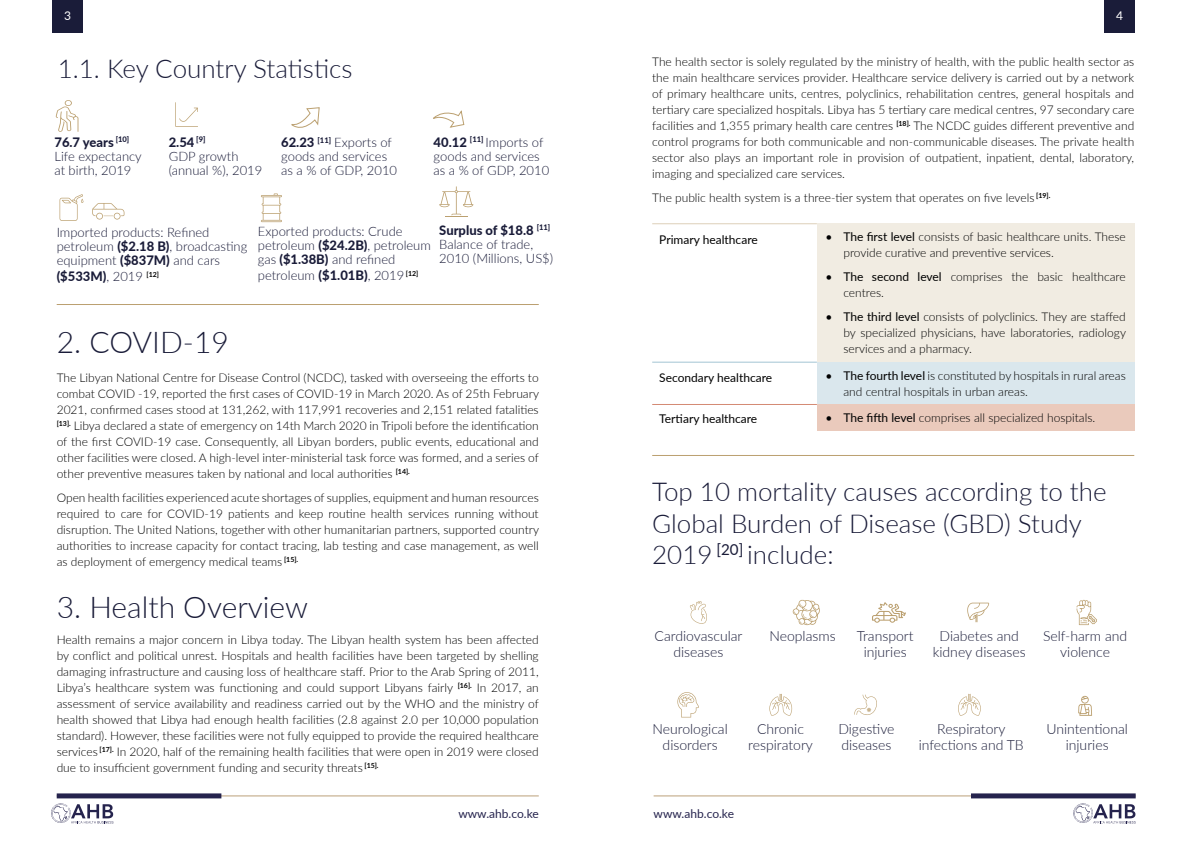
<style>
.page{position:relative;width:1191px;height:842px;background:#fff}
.page>*{position:absolute;margin:0;border:0;box-sizing:border-box;transform-origin:0 0}
.t1{font:300 30px "Lato";color:#1a1c39}
.t2{font:300 26px/31.2px "Lato";color:#1a1c39}
.t3{font:300 14px/16px "Lato";color:#1a1c39;text-align:center}
.t4{font:300 13px/14px "Lato";color:#1a1c39}
.t5{font:800 13px "Lato";color:#1a1c39}
.t6{font:300 12px/16px "Lato";color:#000;text-align:justify}
.t7{font:12px "Lato";color:#000}
.t8{font:12px "Lato";color:#25234d}
.t9{font:12px "Lato";color:#fff}
.s1{font-weight:800}
.s2{font-weight:300}
.s3{font-weight:400}
</style>
<div class="page">
<div style="left:52px;top:0;width:31px;height:33px;background:#1a1c39"></div>
<div style="left:1104px;top:0;width:31px;height:33px;background:#1a1c39"></div>
<svg style="left:51px;top:803px;width:62px;height:21px"></svg>
<hr style="left:57px;top:796px;width:482px;height:1px;background:#bba07a">
<div style="left:57px;top:793px;width:164px;height:5px;background:#25234d"></div>
<svg style="left:1073px;top:803px;width:62px;height:21px"></svg>
<hr style="left:653px;top:796px;width:482px;height:1px;background:#bba07a">
<div style="left:971px;top:793px;width:164px;height:5px;background:#25234d"></div>
<svg style="left:769px;top:694px;width:23px;height:22px"></svg>
<svg style="left:958px;top:694px;width:22px;height:22px"></svg>
<svg style="left:854px;top:694px;width:23px;height:21px"></svg>
<svg style="left:690px;top:601px;width:17px;height:23px"></svg>
<hr style="left:57px;top:304px;width:482px;height:1px;background:#bba070">
<hr style="left:652px;top:455px;width:482px;height:1px;background:#bba070">
<svg style="left:967px;top:603px;width:22px;height:19px"></svg>
<svg style="left:175px;top:102px;width:23px;height:25px"></svg>
<svg style="left:439px;top:186px;width:34px;height:31px"></svg>
<svg style="left:291px;top:107px;width:29px;height:21px"></svg>
<svg style="left:433px;top:110px;width:32px;height:18px"></svg>
<svg style="left:56px;top:100px;width:22px;height:32px"></svg>
<svg style="left:677px;top:692px;width:22px;height:25px"></svg>
<div style="left:817px;top:362px;width:317px;height:42px;background:#dae7ed"></div>
<div style="left:817px;top:404px;width:317px;height:27px;background:#eacabc"></div>
<div style="left:817px;top:223px;width:317px;height:139px;background:#f1ece2"></div>
<hr style="left:652px;top:362px;width:165px;height:1px;background:#a3c4d3">
<hr style="left:652px;top:404px;width:165px;height:1px;background:#d48b74">
<hr style="left:652px;top:223px;width:165px;height:1px;background:#ddd0b8">
<svg style="left:792px;top:600px;width:28px;height:25px"></svg>
<svg style="left:872px;top:602px;width:34px;height:21px"></svg>
<svg style="left:1076px;top:600px;width:21px;height:25px"></svg>
<svg style="left:1078px;top:696px;width:14px;height:20px"></svg>
<svg style="left:92px;top:203px;width:32px;height:17px"></svg>
<svg style="left:60px;top:194px;width:23px;height:27px"></svg>
<svg style="left:261px;top:193px;width:21px;height:29px"></svg>
<p class="t9" style="left:64px;top:7px;width:8px">3</p>
<p class="t9" style="left:1116px;top:7px;width:8px">4</p>
<h2 class="t2" style="left:58px;top:52px;width:296px">1.1. Key Country Statistics</h2>
<p class="t4" style="left:54px;top:134px;width:89px"><span class="s1">76.7 years</span> <sup>[10]<br></sup>Life expectancy at birth, 2019</p>
<p class="t4" style="left:169px;top:134px;width:95px"><span class="s1">2.54</span> <sup>[9]<br></sup>GDP growth (annual %), 2019</p>
<p class="t4" style="left:281px;top:135px;width:117px"><span class="s1">62.23</span> <sup>[11]</sup> Exports of goods and services as a % of GDP, 2010</p>
<p class="t4" style="left:433px;top:134px;width:117px"><span class="s1">40.12</span> <sup>[11]</sup> Imports of goods and services as a % of GDP, 2010</p>
<p class="t4" style="left:57px;top:225px;width:192px">Imported products: Refined petroleum <span class="s1">($2.18 B)</span>, broadcasting equipment <span class="s1">($837M)</span> and cars</p>
<p class="t5" style="left:57px;top:266px;width:104px">($533M)<span class="s2">, 2019</span> <sup>[12]</sup></p>
<p class="t4" style="left:258px;top:224px;width:174px">Exported products: Crude petroleum <span class="s1">($24.2B)</span>, petroleum gas <span class="s1">($1.38B)</span> and refined</p>
<p class="t4" style="left:258px;top:268px;width:162px">petroleum <span class="s1">($1.01B)</span>, 2019 <sup>[12]</sup></p>
<p class="t4" style="left:439px;top:223px;width:115px"><span class="s1">Surplus of $18.8</span> <sup>[11]<br></sup>Balance of trade,<br>2010 (Millions, US$)</p>
<h1 class="t1" style="left:57px;top:321px;width:173px">2. COVID-19</h1>
<p class="t6" style="left:57px;top:370px;width:484px">The Libyan National Centre for Disease Control (NCDC), tasked with overseeing the efforts to combat COVID -19, reported the first cases of COVID-19 in March 2020. As of 25th February 2021, confirmed cases stood at 131,262, with 117,991 recoveries and 2,151 related fatalities <sup>[13].</sup> Libya declared a state of emergency on 14th March 2020 in Tripoli before the identification of the first COVID-19 case. Consequently, all Libyan borders, public events, educational and other facilities were closed. A high-level inter-ministerial task force was formed, and a series of other preventive measures taken by national and local authorities <sup>[14].</sup></p>
<p class="t6" style="left:57px;top:490px;width:484px">Open health facilities experienced acute shortages of supplies, equipment and human resources required to care for COVID-19 patients and keep routine health services running without disruption. The United Nations, together with other humanitarian partners, supported country authorities to increase capacity for contact tracing, lab testing and case management, as well as deployment of emergency medical teams <sup>[15].</sup></p>
<h1 class="t1" style="left:57px;top:586px;width:253px">3. Health Overview</h1>
<p class="t6" style="left:57px;top:631px;width:484px">Health remains a major concern in Libya today. The Libyan health system has been affected by conflict and political unrest. Hospitals and health facilities have been targeted by shelling damaging infrastructure and causing loss of healthcare staff. Prior to the Arab Spring of 2011, Libya’s healthcare system was functioning and could support Libyans fairly <sup>[16].</sup> In 2017, an assessment of service availability and readiness carried out by the WHO and the ministry of health showed that Libya had enough health facilities (2.8 against 2.0 per 10,000 population standard). However, these facilities were not fully equipped to provide the required healthcare services <sup>[17].</sup> In 2020, half of the remaining health facilities that were open in 2019 were closed due to insufficient government funding and security threats <sup>[15].</sup></p>
<p class="t6" style="left:652px;top:54px;width:483px">The health sector is solely regulated by the ministry of health, with the public health sector as the main healthcare services provider. Healthcare service delivery is carried out by a network of primary healthcare units, centres, polyclinics, rehabilitation centres, general hospitals and tertiary care specialized hospitals. Libya has 5 tertiary care medical centres, 97 secondary care facilities and 1,355 primary health care centres <sup>[18].</sup> The NCDC guides different preventive and control programs for both communicable and non-communicable diseases. The private health sector also plays an important role in provision of outpatient, inpatient, dental, laboratory, imaging and specialized care services.</p>
<p class="t6" style="left:652px;top:190px;width:399px">The public health system is a three-tier system that operates on five levels <sup>[19].</sup></p>
<p class="t7" style="left:659px;top:231px;width:100px">Primary healthcare</p>
<p class="t7" style="left:659px;top:369px;width:114px">Secondary healthcare</p>
<p class="t7" style="left:659px;top:410px;width:99px">Tertiary healthcare</p>
<p class="t6" style="left:843px;top:229px;width:284px;text-indent:-18px"><span class="s3">• The first level</span> consists of basic healthcare units. These provide curative and preventive services.</p>
<p class="t6" style="left:843px;top:269px;width:284px;text-indent:-18px"><span class="s3">• The second level</span> comprises the basic healthcare centres.</p>
<p class="t6" style="left:843px;top:309px;width:284px;text-indent:-18px"><span class="s3">• The third level</span> consists of polyclinics. They are staffed by specialized physicians, have laboratories, radiology services and a pharmacy.</p>
<p class="t6" style="left:843px;top:367px;width:284px;text-indent:-18px"><span class="s3">• The fourth level</span> is constituted by hospitals in rural areas and central hospitals in urban areas.</p>
<p class="t6" style="left:825px;top:409px;width:271px"><span class="s3">• The fifth level</span> comprises all specialized hospitals.</p>
<h2 class="t2" style="left:652px;top:476px;width:456px">Top 10 mortality causes according to the<br>Global Burden of Disease (GBD) Study<br>2019 <sup>[20]</sup> include:</h2>
<p class="t3" style="left:654px;top:627px;width:89px">Cardiovascular diseases</p>
<p class="t3" style="left:769px;top:627px;width:68px">Neoplasms</p>
<p class="t3" style="left:856px;top:627px;width:58px">Transport injuries</p>
<p class="t3" style="left:932px;top:627px;width:94px">Diabetes and kidney diseases</p>
<p class="t3" style="left:1043px;top:627px;width:86px">Self-harm and violence</p>
<p class="t3" style="left:652px;top:721px;width:77px">Neurological disorders</p>
<p class="t3" style="left:748px;top:721px;width:66px">Chronic respiratory</p>
<p class="t3" style="left:918px;top:721px;width:107px">Respiratory infections and TB</p>
<p class="t3" style="left:1046px;top:721px;width:83px">Unintentional injuries</p>
<p class="t3" style="left:838px;top:721px;width:58px;text-align:left">Digestive diseases</p>
<p class="t8" style="left:458px;top:805px;width:82px">www.ahb.co.ke</p>
<p class="t8" style="left:653px;top:805px;width:82px">www.ahb.co.ke</p>
</div>
